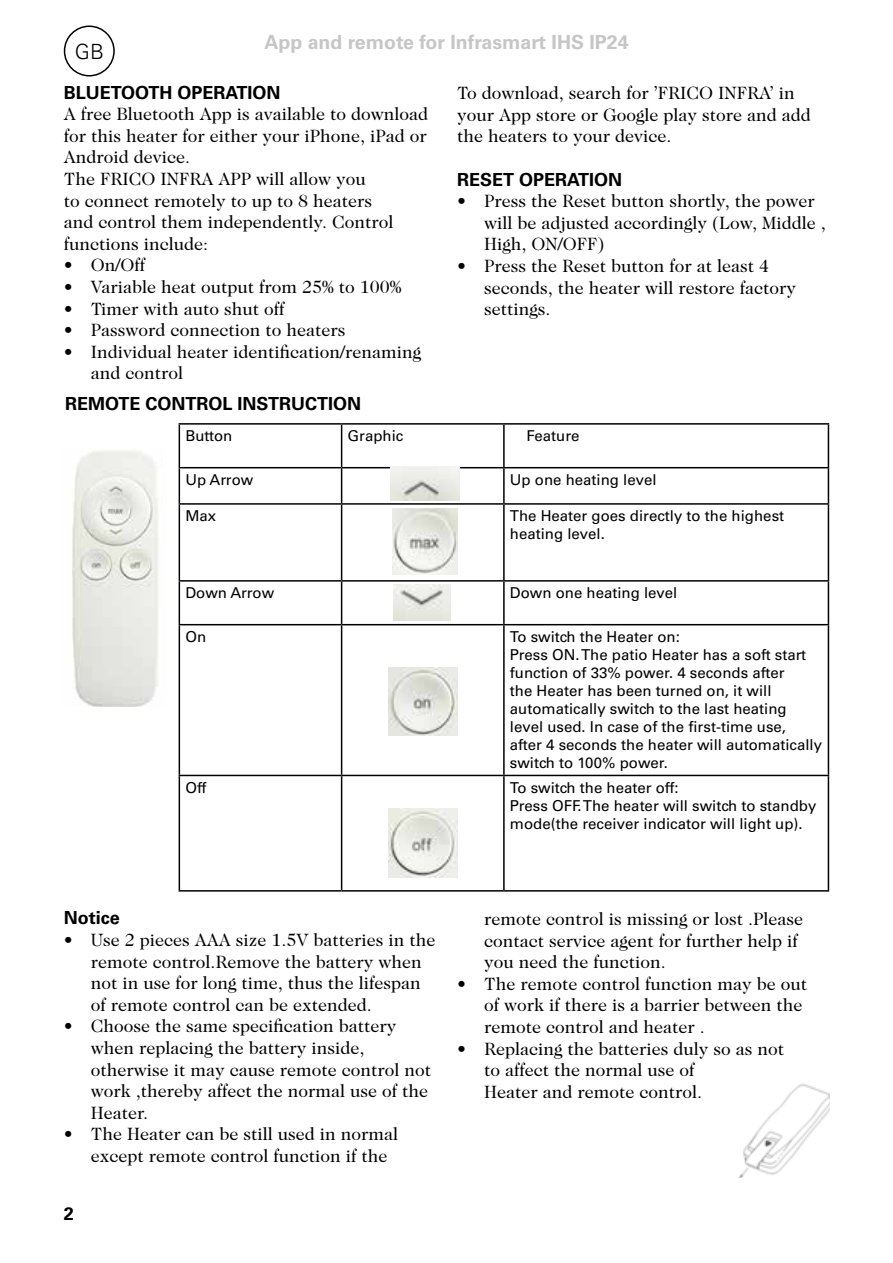
<style>
.page{position:relative;width:893px;height:1263px;background:#fff}
.page>*{position:absolute;margin:0;border:0;box-sizing:border-box;transform-origin:0 0}
.t1{font:300 21px "Univers";color:#000}
.t2{font:700 19.5px "Univers";color:#c6c6c6}
.t3{font:18px/21.6px "Caslon Two Twenty Four";color:#000}
.t4{font:700 18px "Univers";color:#000}
.t5{font:15px/18px "Univers";color:#000}
</style>
<div class="page">
<div style="left:64px;top:26px;width:51px;height:51px;border:2px solid #000;border-radius:50%"></div>
<hr style="left:179px;top:423px;width:163px;height:2px;background:#000">
<hr style="left:179px;top:425px;width:1px;height:42px;background:#000">
<hr style="left:342px;top:423px;width:162px;height:2px;background:#000">
<hr style="left:341px;top:425px;width:1px;height:42px;background:#000">
<hr style="left:504px;top:423px;width:325px;height:2px;background:#000">
<hr style="left:503px;top:425px;width:2px;height:42px;background:#000">
<hr style="left:828px;top:425px;width:1px;height:42px;background:#000">
<hr style="left:179px;top:467px;width:163px;height:1px;background:#000">
<hr style="left:179px;top:468px;width:1px;height:35px;background:#000">
<hr style="left:342px;top:467px;width:162px;height:1px;background:#000">
<hr style="left:341px;top:468px;width:1px;height:35px;background:#000">
<hr style="left:504px;top:467px;width:325px;height:1px;background:#000">
<hr style="left:503px;top:468px;width:2px;height:35px;background:#000">
<hr style="left:828px;top:468px;width:1px;height:35px;background:#000">
<hr style="left:179px;top:503px;width:163px;height:2px;background:#000">
<hr style="left:179px;top:505px;width:1px;height:75px;background:#000">
<hr style="left:342px;top:503px;width:162px;height:2px;background:#000">
<hr style="left:341px;top:505px;width:1px;height:75px;background:#000">
<hr style="left:504px;top:503px;width:325px;height:2px;background:#000">
<hr style="left:503px;top:505px;width:2px;height:75px;background:#000">
<hr style="left:828px;top:505px;width:1px;height:75px;background:#000">
<hr style="left:179px;top:580px;width:163px;height:2px;background:#000">
<hr style="left:179px;top:582px;width:1px;height:42px;background:#000">
<hr style="left:342px;top:580px;width:162px;height:2px;background:#000">
<hr style="left:341px;top:582px;width:1px;height:42px;background:#000">
<hr style="left:504px;top:580px;width:325px;height:2px;background:#000">
<hr style="left:503px;top:582px;width:2px;height:42px;background:#000">
<hr style="left:828px;top:582px;width:1px;height:42px;background:#000">
<hr style="left:179px;top:624px;width:163px;height:1px;background:#000">
<hr style="left:179px;top:625px;width:1px;height:150px;background:#000">
<hr style="left:342px;top:624px;width:162px;height:1px;background:#000">
<hr style="left:341px;top:625px;width:1px;height:150px;background:#000">
<hr style="left:504px;top:624px;width:325px;height:1px;background:#000">
<hr style="left:503px;top:625px;width:2px;height:150px;background:#000">
<hr style="left:828px;top:625px;width:1px;height:150px;background:#000">
<hr style="left:179px;top:775px;width:163px;height:1px;background:#000">
<hr style="left:179px;top:776px;width:1px;height:114px;background:#000">
<hr style="left:342px;top:775px;width:162px;height:1px;background:#000">
<hr style="left:341px;top:776px;width:1px;height:114px;background:#000">
<hr style="left:504px;top:775px;width:325px;height:1px;background:#000">
<hr style="left:503px;top:776px;width:2px;height:114px;background:#000">
<hr style="left:828px;top:776px;width:1px;height:114px;background:#000">
<hr style="left:179px;top:890px;width:163px;height:1px;background:#000">
<hr style="left:342px;top:890px;width:162px;height:1px;background:#000">
<hr style="left:504px;top:890px;width:325px;height:1px;background:#000">
<img style="left:72px;top:450px;width:87px;height:256px">
<img style="left:388px;top:808px;width:69px;height:69px">
<img style="left:388px;top:668px;width:69px;height:67px">
<img style="left:394px;top:585px;width:57px;height:36px">
<img style="left:393px;top:508px;width:64px;height:66px">
<img style="left:390px;top:468px;width:69px;height:33px">
<img style="left:738px;top:1083px;width:91px;height:95px">
<p class="t2" style="left:264px;top:30px;width:366px">App and remote for Infrasmart IHS IP24</p>
<p class="t1" style="left:75px;top:39px;width:31px">GB</p>
<p class="t4" style="left:64px;top:82px;width:218px">BLUETOOTH OPERATION</p>
<p class="t3" style="left:64px;top:103px;width:366px">A free Bluetooth App is available to download for this heater for either your iPhone, iPad or Android device.<br>The FRICO INFRA APP will allow you<br>to connect remotely to up to 8 heaters<br>and control them independently. Control functions include:</p>
<p class="t3" style="left:64px;top:254px;width:83px">• On/Off</p>
<p class="t3" style="left:64px;top:276px;width:339px">• Variable heat output from 25% to 100%</p>
<p class="t3" style="left:64px;top:297px;width:222px">• Timer with auto shut off</p>
<p class="t3" style="left:64px;top:319px;width:283px">• Password connection to heaters</p>
<p class="t3" style="left:91px;top:341px;width:332px;text-indent:-27px">• Individual heater identification/renaming and control</p>
<p class="t3" style="left:457px;top:82px;width:355px">To download, search for ’FRICO INFRA’ in your App store or Google play store and add the heaters to your device.</p>
<p class="t4" style="left:457px;top:169px;width:167px">RESET OPERATION</p>
<p class="t3" style="left:484px;top:190px;width:343px;text-indent:-27px">• Press the Reset button shortly, the power will be adjusted accordingly (Low, Middle ,<br>High, ON/OFF)</p>
<p class="t3" style="left:484px;top:255px;width:314px;text-indent:-27px">• Press the Reset button for at least 4 seconds, the heater will restore factory settings.</p>
<p class="t4" style="left:65px;top:393px;width:297px">REMOTE CONTROL INSTRUCTION</p>
<p class="t5" style="left:185px;top:427px;width:49px">Button</p>
<p class="t5" style="left:348px;top:427px;width:57px">Graphic</p>
<p class="t5" style="left:527px;top:427px;width:55px">Feature</p>
<p class="t5" style="left:185px;top:471px;width:70px">Up Arrow</p>
<p class="t5" style="left:510px;top:471px;width:148px">Up one heating level</p>
<p class="t5" style="left:185px;top:507px;width:32px">Max</p>
<p class="t5" style="left:510px;top:507px;width:276px">The Heater goes directly to the highest heating level.</p>
<p class="t5" style="left:185px;top:584px;width:90px">Down Arrow</p>
<p class="t5" style="left:510px;top:584px;width:169px">Down one heating level</p>
<p class="t5" style="left:185px;top:628px;width:22px">On</p>
<p class="t5" style="left:510px;top:628px;width:314px">To switch the Heater on:<br>Press ON. The patio Heater has a soft start function of 33% power. 4 seconds after<br>the Heater has been turned on, it will automatically switch to the last heating level used. In case of the first-time use,<br>after 4 seconds the heater will automatically switch to 100% power.</p>
<p class="t5" style="left:185px;top:778px;width:23px">Off</p>
<p class="t5" style="left:510px;top:778px;width:308px">To switch the heater off:<br>Press OFF. The heater will switch to standby mode(the receiver indicator will light up).</p>
<p class="t4" style="left:64px;top:907px;width:58px">Notice</p>
<p class="t3" style="left:91px;top:929px;width:346px;text-indent:-27px">• Use 2 pieces AAA size 1.5V batteries in the remote control.Remove the battery when not in use for long time, thus the lifespan of remote control can be extended.</p>
<p class="t3" style="left:91px;top:1015px;width:342px;text-indent:-27px">• Choose the same specification battery when replacing the battery inside, otherwise it may cause remote control not work ,thereby affect the normal use of the Heater.</p>
<p class="t3" style="left:91px;top:1123px;width:309px;text-indent:-27px">• The Heater can be still used in normal except remote control function if the</p>
<p class="t4" style="left:64px;top:1203px;width:12px">2</p>
<p class="t3" style="left:484px;top:908px;width:321px">remote control is missing or lost .Please contact service agent for further help if you need the function.</p>
<p class="t3" style="left:484px;top:973px;width:325px;text-indent:-27px">• The remote control function may be out of work if there is a barrier between the remote control and heater .</p>
<p class="t3" style="left:484px;top:1037px;width:302px;text-indent:-27px">• Replacing the batteries duly so as not to affect the normal use of<br>Heater and remote control.</p>
</div>
